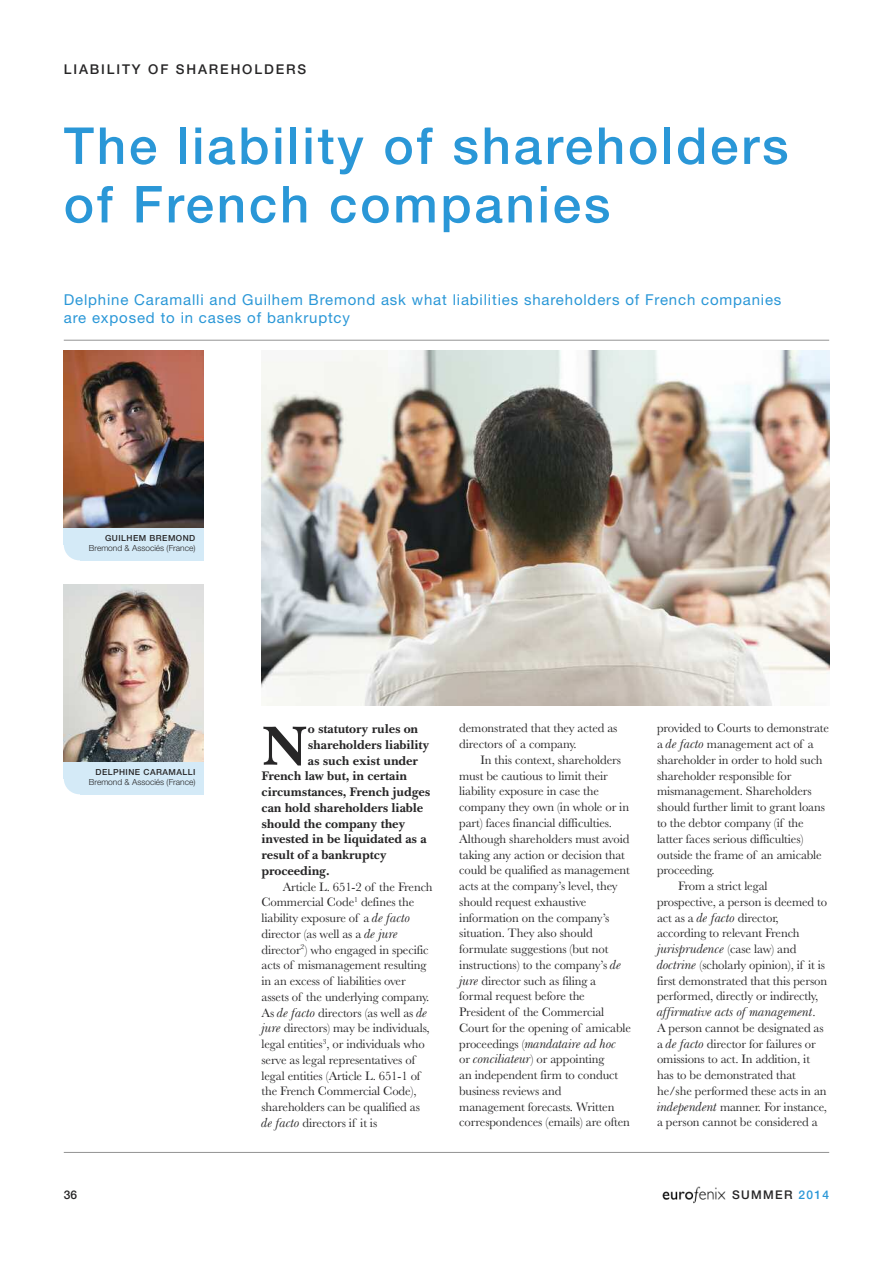
<style>
.page{position:relative;width:893px;height:1263px;background:#fff}
.page>*{position:absolute;margin:0;border:0;box-sizing:border-box;transform-origin:0 0}
.t1{font:700 56.55px "Baskerville BT";color:#272627}
.t2{font:500 51px/58.5px "Helvetica Neue";letter-spacing:.055em;color:#2a97d7}
.t3{font:15px/18px "Helvetica Neue";letter-spacing:.055em;color:#2a97d7}
.t4{font:500 13.5px "Helvetica Neue";letter-spacing:.14em;color:#272627}
.t5{font:12.75px/15.8px "Baskerville";letter-spacing:-.01em;color:#272627}
.t6{font:700 12.75px "Baskerville BT";letter-spacing:-.01em;color:#272627}
.t7{font:italic 12.75px "Baskerville BT";letter-spacing:-.01em;color:#272627}
.t8{font:500 12px "Helvetica Neue";letter-spacing:.11em;color:#272627}
.t9{font:300 8.4px "Helvetica Neue";color:#272627}
.t10{font:500 8.4px "Helvetica Neue";letter-spacing:.055em;color:#272627}
.s1{font-family:"Baskerville BT";font-style:italic}
.s2{font-family:"Baskerville";font-style:normal}
.s3{color:#2a97d7}
</style>
<div class="page">
<hr style="left:64px;top:1152px;width:765px;height:1px;background:#939393">
<img style="left:261px;top:351px;width:568px;height:355px">
<hr style="left:64px;top:340px;width:765px;height:1px;background:#939393">
<img style="left:662px;top:1186px;width:64px;height:18px">
<img style="left:64px;top:351px;width:140px;height:178px">
<div style="left:64px;top:529px;width:140px;height:31px;background:#d4eaf7;border-radius:16px"></div>
<div style="left:64px;top:529px;width:140px;height:16px;background:#d4eaf7"></div>
<img style="left:64px;top:585px;width:140px;height:178px">
<div style="left:64px;top:763px;width:140px;height:31px;background:#d4eaf7;border-radius:16px"></div>
<div style="left:64px;top:763px;width:140px;height:16px;background:#d4eaf7"></div>
<p class="t4" style="left:64px;top:64px;width:244px">LIABILITY OF SHAREHOLDERS</p>
<h2 class="t2" style="left:64px;top:121px;width:726px">The liability of shareholders of French companies</h2>
<p class="t3" style="left:64px;top:292px;width:719px">Delphine Caramalli and Guilhem Bremond ask what liabilities shareholders of French companies are exposed to in cases of bankruptcy</p>
<p class="t10" style="left:105px;top:535px;width:92px">GUILHEM BREMOND</p>
<p class="t9" style="left:89px;top:545px;width:108px">Bremond &amp; Associés (France)</p>
<p class="t10" style="left:96px;top:769px;width:101px">DELPHINE CARAMALLI</p>
<p class="t9" style="left:89px;top:779px;width:108px">Bremond &amp; Associés (France)</p>
<h1 class="t1" style="left:261px;top:724px;width:48px">N</h1>
<p class="t6" style="left:308px;top:724px;width:112px">o statutory rules on</p>
<p class="t6" style="left:308px;top:740px;width:123px">shareholders liability</p>
<p class="t6" style="left:308px;top:755px;width:112px">as such exist under</p>
<p class="t6" style="left:261px;top:771px;width:147px">French law but, in certain</p>
<p class="t6" style="left:261px;top:787px;width:170px">circumstances, French judges</p>
<p class="t6" style="left:261px;top:803px;width:163px">can hold shareholders liable</p>
<p class="t6" style="left:261px;top:818px;width:145px">should the company they</p>
<p class="t6" style="left:261px;top:834px;width:167px">invested in be liquidated as a</p>
<p class="t6" style="left:261px;top:850px;width:127px">result of a bankruptcy</p>
<p class="t6" style="left:261px;top:866px;width:70px">proceeding.</p>
<p class="t5" style="left:261px;top:878px;width:173px;text-indent:21px">Article L. 651-2 of the French<br>Commercial Code<sup>1</sup> defines the liability exposure of a <span class="s1">de facto </span>director (as well as a <span class="s1">de jure </span>director<sup>2</sup>) who engaged in specific acts of mismanagement resulting in an excess of liabilities over assets of the underlying company.<br>As <span class="s1">de facto</span> directors (as well as <span class="s1">de jure</span> directors) may be individuals, legal entities<sup>3</sup>, or individuals who serve as legal representatives of legal entities (Article L. 651-1 of the French Commercial Code), shareholders can be qualified as <span class="s1">de facto</span> directors if it is</p>
<p class="t5" style="left:459px;top:720px;width:160px">demonstrated that they acted as directors of a company.</p>
<p class="t5" style="left:459px;top:752px;width:173px;text-indent:21px">In this context, shareholders must be cautious to limit their liability exposure in case the company they own (in whole or in part) faces financial difficulties.<br>Although shareholders must avoid taking any action or decision that could be qualified as management acts at the company’s level, they should request exhaustive information on the company’s situation. They also should formulate suggestions (but not instructions) to the company’s <span class="s1">de jure</span> director such as filing a formal request before the<br>President of the Commercial<br>Court for the opening of amicable</p>
<p class="t7" style="left:459px;top:1038px;width:159px"><span class="s2">proceedings (</span>mandataire ad hoc</p>
<p class="t5" style="left:459px;top:1051px;width:172px">or <span class="s1">conciliateur</span>) or appointing<br>an independent firm to conduct business reviews and management forecasts. Written correspondences (emails) are often</p>
<p class="t5" style="left:657px;top:720px;width:173px">provided to Courts to demonstrate</p>
<p class="t5" style="left:657px;top:736px;width:158px">a <span class="s1">de facto</span> management act of a</p>
<p class="t5" style="left:657px;top:752px;width:167px">shareholder in order to hold such</p>
<p class="t5" style="left:657px;top:767px;width:136px">shareholder responsible for</p>
<p class="t5" style="left:657px;top:783px;width:156px">mismanagement. Shareholders</p>
<p class="t5" style="left:657px;top:799px;width:170px">should further limit to grant loans</p>
<p class="t5" style="left:657px;top:815px;width:148px">to the debtor company (if the</p>
<p class="t5" style="left:657px;top:830px;width:148px">latter faces serious difficulties)</p>
<p class="t5" style="left:657px;top:846px;width:166px">outside the frame of an amicable</p>
<p class="t5" style="left:657px;top:862px;width:59px">proceeding.</p>
<p class="t5" style="left:678px;top:878px;width:91px">From a strict legal</p>
<p class="t5" style="left:657px;top:893px;width:172px">prospective, a person is deemed to</p>
<p class="t5" style="left:657px;top:909px;width:123px">act as a <span class="s1">de facto</span> director,</p>
<p class="t5" style="left:657px;top:925px;width:144px">according to relevant French</p>
<p class="t7" style="left:657px;top:944px;width:141px">jurisprudence <span class="s2">(case law) and</span></p>
<p class="t5" style="left:657px;top:956px;width:172px"><span class="s1">doctrine</span> (scholarly opinion), if it is first demonstrated that this person performed, directly or indirectly,</p>
<p class="t7" style="left:657px;top:1007px;width:160px">affirmative acts of management<span class="s2">.</span></p>
<p class="t5" style="left:657px;top:1019px;width:172px">A person cannot be designated as a <span class="s1">de facto</span> director for failures or omissions to act. In addition, it has to be demonstrated that he/she performed these acts in an <span class="s1">independent</span> manner. For instance, a person cannot be considered a</p>
<p class="t8" style="left:64px;top:1191px;width:15px">36</p>
<p class="t8" style="left:732px;top:1191px;width:99px">SUMMER <span class="s3">2014</span></p>
</div>
